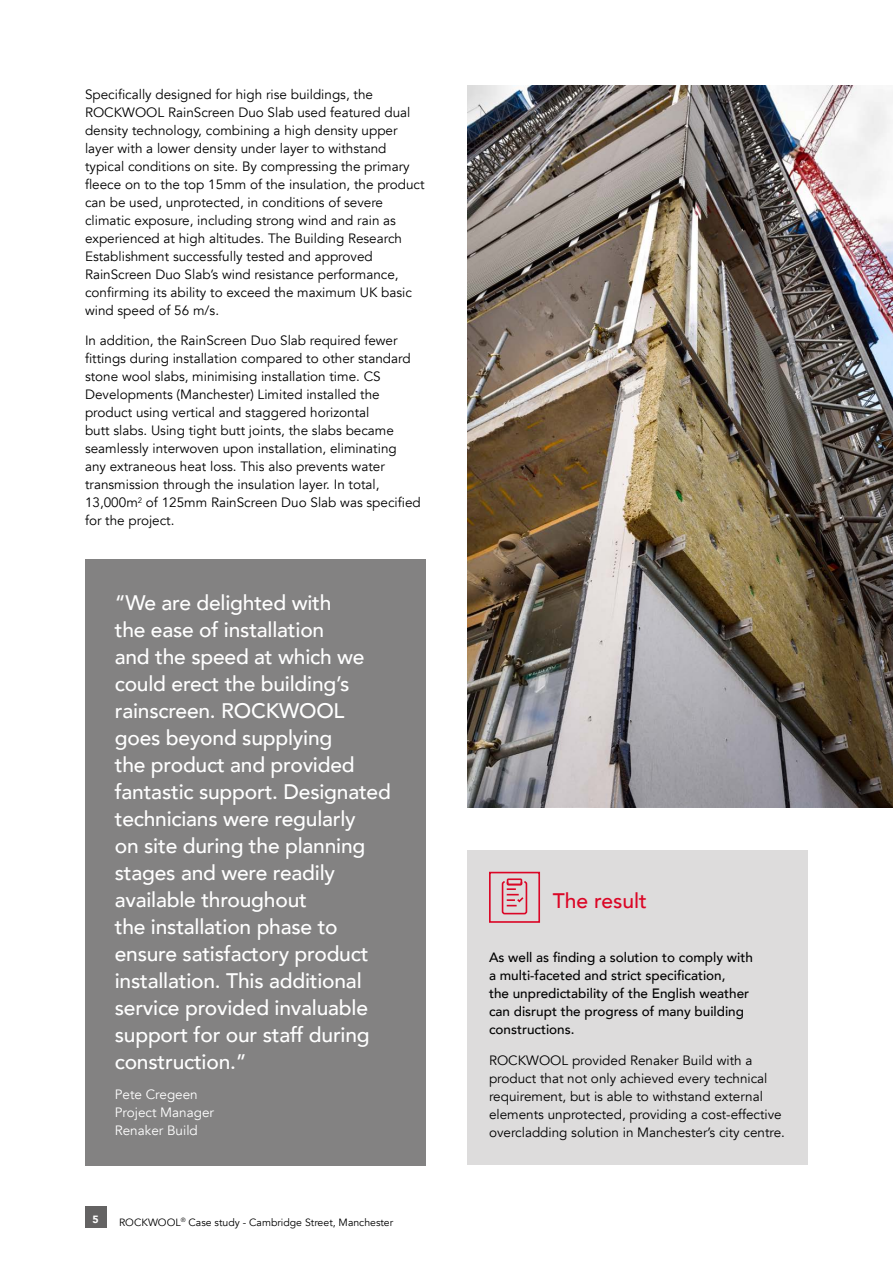
<style>
.page{position:relative;width:893px;height:1263px;background:#fff}
.page>*{position:absolute;margin:0;border:0;box-sizing:border-box;transform-origin:0 0}
.t1{font:500 21px/27px "Avenir";letter-spacing:-.01em;color:#fff}
.t2{font:500 21px "Avenir";color:#db0626}
.t3{font:13.5px/18px "Avenir";color:#000}
.t4{font:500 13.5px/18px "Avenir";color:#000}
.t5{font:13.5px/18px "Avenir";color:#fff}
.t6{font:10.5px "Avenir";color:#000}
.t7{font:900 10.5px "Avenir";color:#fff}
</style>
<div class="page">
<img style="left:468px;top:85px;width:425px;height:723px">
<div style="left:85px;top:559px;width:340px;height:606px;background:#838282"></div>
<div style="left:468px;top:850px;width:340px;height:315px;background:#dddcdc"></div>
<div style="left:489px;top:872px;width:51px;height:51px;border:2px solid #db0626"></div>
<div style="left:502px;top:881px;width:25px;height:33px;border:2px solid #db0626;border-radius:2px"></div>
<div style="left:507px;top:878px;width:15px;height:7px;border:2px solid #db0626"></div>
<svg style="left:506px;top:880px;width:19px;height:26px"></svg>
<div style="left:85px;top:1206px;width:21px;height:22px;background:#646363"></div>
<p class="t3" style="left:85px;top:85px;width:341px">Specifically designed for high rise buildings, the ROCKWOOL RainScreen Duo Slab used featured dual density technology, combining a high density upper layer with a lower density under layer to withstand typical conditions on site. By compressing the primary fleece on to the top 15mm of the insulation, the product can be used, unprotected, in conditions of severe climatic exposure, including strong wind and rain as experienced at high altitudes. The Building Research Establishment successfully tested and approved RainScreen Duo Slab’s wind resistance performance, confirming its ability to exceed the maximum UK basic wind speed of 56 m/s.</p>
<p class="t3" style="left:85px;top:332px;width:337px">In addition, the RainScreen Duo Slab required fewer fittings during installation compared to other standard stone wool slabs, minimising installation time. CS Developments (Manchester) Limited installed the product using vertical and staggered horizontal<br>butt slabs. Using tight butt joints, the slabs became seamlessly interwoven upon installation, eliminating any extraneous heat loss. This also prevents water transmission through the insulation layer. In total, 13,000m<sup>2</sup> of 125mm RainScreen Duo Slab was specified for the project.</p>
<p class="t1" style="left:115px;top:588px;width:278px">“We are delighted with<br>the ease of installation<br>and the speed at which we could erect the building’s rainscreen. ROCKWOOL goes beyond supplying<br>the product and provided fantastic support. Designated technicians were regularly<br>on site during the planning stages and were readily available throughout<br>the installation phase to ensure satisfactory product installation. This additional service provided invaluable support for our staff during construction.”</p>
<p class="t5" style="left:115px;top:1086px;width:101px">Pete Cregeen<br>Project Manager<br>Renaker Build</p>
<p class="t7" style="left:93px;top:1210px;width:8px">5</p>
<p class="t6" style="left:119px;top:1216px;width:276px">ROCKWOOL<sup>®</sup> Case study - Cambridge Street, Manchester</p>
<h1 class="t2" style="left:553px;top:882px;width:96px">The result</h1>
<p class="t4" style="left:489px;top:947px;width:265px">As well as finding a solution to comply with a multi-faceted and strict specification,<br>the unpredictability of the English weather can disrupt the progress of many building constructions.</p>
<p class="t3" style="left:489px;top:1051px;width:298px">ROCKWOOL provided Renaker Build with a product that not only achieved every technical requirement, but is able to withstand external elements unprotected, providing a cost-effective overcladding solution in Manchester’s city centre.</p>
</div>
